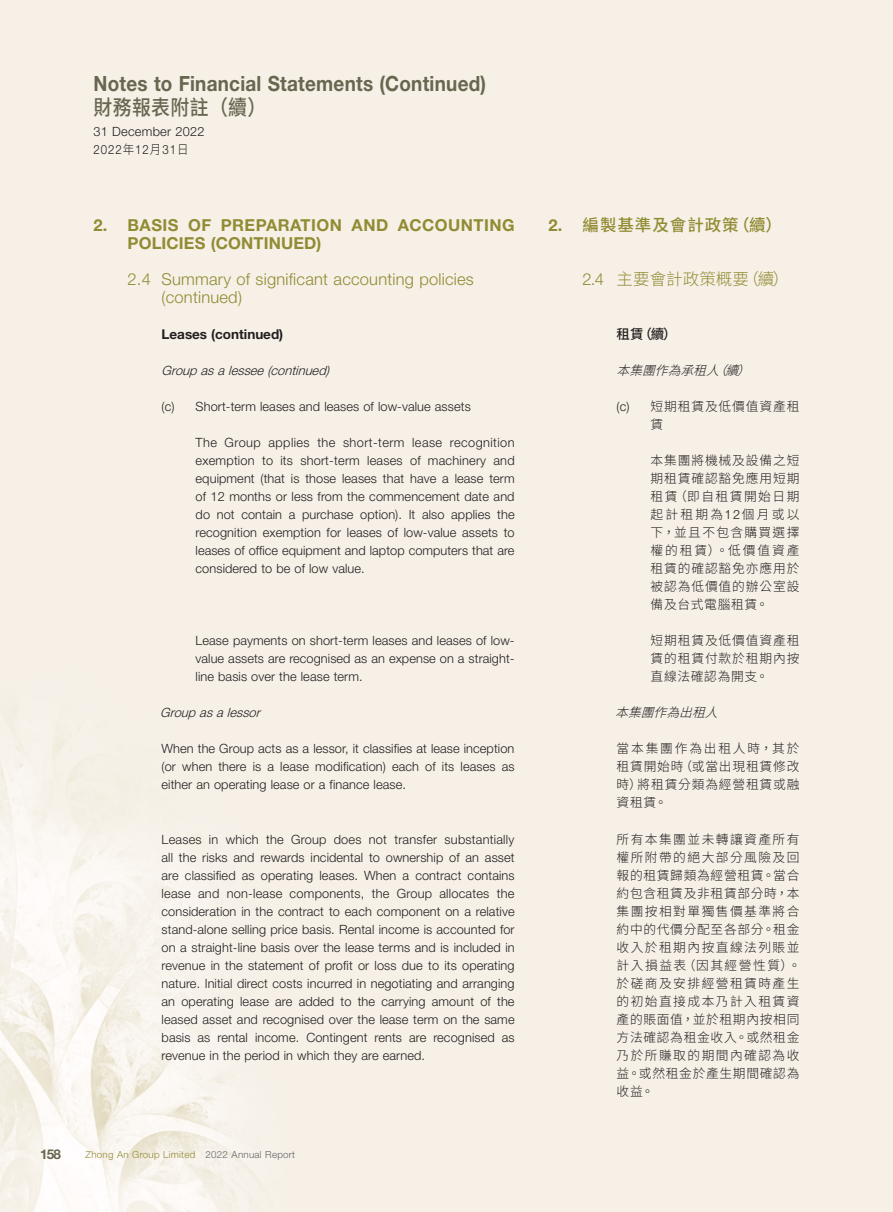
<style>
.page{position:relative;width:893px;height:1212px;background:#fff}
.page>*{position:absolute;margin:0;border:0;box-sizing:border-box;transform-origin:0 0}
.t1{font:700 21px "Helvetica Neue LT Std";letter-spacing:.015em;color:#67664f;scale:.9 1}
.t2{font:500 21px "Source Han Sans TC";letter-spacing:.02em;color:#67664f;scale:.9 1}
.Heading_1{font:700 16.5px/18px "Helvetica Neue LT Std";letter-spacing:.025em;color:#918b33}
.Heading_2{font:300 16.5px/18px "Helvetica Neue LT Std";letter-spacing:.015em;color:#918b33}
.C_Heading_1{font:500 16.5px "Source Han Sans TC";letter-spacing:.06em;color:#918b33}
.C_Heading_2{font:300 16.5px "Source Han Sans TC";letter-spacing:.005em;color:#918b33}
.Heading_3{font:700 13.5px "Helvetica Neue LT Std";color:#231f20}
.C_Heading_3{font:500 13.5px "Source Han Sans TC";color:#231f20}
.t3{font:700 13.5px "Helvetica Neue LT Std";color:#67664f}
.Body_Text{font:300 12.75px/18px "Helvetica Neue LT Std";letter-spacing:.01em;color:#231f20;text-align:justify}
.C_Body_Text{font:300 12.75px/18px "Source Han Sans TC";letter-spacing:.11em;color:#231f20}
.C_Body_Text-2{font:300 12.75px/18px "Source Han Sans TC";letter-spacing:.065em;color:#231f20;text-align:justify}
.Heading_4{font:italic 300 12.75px "Helvetica Neue LT Std";color:#231f20}
.C_Heading_4{font:italic 300 12.75px "Source Han Sans TC";color:#231f20}
.t4{font:300 9.75px "Helvetica Neue LT Std";letter-spacing:.03em;color:#918b33}
.s1{font-family:"Source Han Sans TC"}
.s2{color:#636366}
.s3{font-family:"Helvetica Neue LT Std";font-weight:700}
.s4{font-family:"Helvetica Neue LT Std"}
</style>
<div class="page">
<h1 class="t1" style="left:94px;top:71px;width:438px">Notes to Financial Statements (Continued)</h1>
<h1 class="t2" style="left:94px;top:96px;width:194px">財務報表附註（續）</h1>
<p class="Body_Text" style="left:94px;top:123px;width:112px;line-height:17.2px">31 December 2022<br>2022<span class="s1">年</span>12<span class="s1">月</span>31<span class="s1">日</span></p>
<p class="Heading_1" style="left:128px;top:216px;width:389px;text-indent:-34px">2. BASIS OF PREPARATION AND ACCOUNTING<br>POLICIES (CONTINUED)</p>
<p class="Heading_2" style="left:162px;top:270px;width:314px;text-indent:-34px">2.4 Summary of significant accounting policies (continued)</p>
<p class="Heading_3" style="left:162px;top:326px;width:123px">Leases (continued)</p>
<p class="Heading_4" style="left:162px;top:363px;width:170px">Group asalessee(continued)</p>
<p class="Body_Text" style="left:162px;top:398px;width:311px">(c) Short-term leases and leases of low-value assets</p>
<p class="Body_Text" style="left:196px;top:434px;width:321px">The Group applies the short-term lease recognition exemption to its short-term leases of machinery and equipment (that is those leases that have a lease term of 12 months or less from the commencement date and do not contain a purchase option). It also applies the recognition exemption for leases of low-value assets to leases of office equipment and laptop computers that are considered to be of low value.</p>
<p class="Body_Text" style="left:196px;top:632px;width:321px">Lease payments on short-term leases and leases of low&shy;value assets are recognised as an expense on a straight&shy;line basis over the lease term.</p>
<p class="Heading_4" style="left:160px;top:705px;width:105px">Group asalessor</p>
<p class="Body_Text" style="left:162px;top:740px;width:355px">When the Group acts as a lessor, it classifies at lease inception (or when there is a lease modification) each of its leases as either an operating lease or a finance lease.</p>
<p class="Body_Text" style="left:162px;top:830px;width:355px">Leases in which the Group does not transfer substantially all the risks and rewards incidental to ownership of an asset are classified as operating leases. When a contract contains lease and non-lease components, the Group allocates the consideration in the contract to each component on a relative stand-alone selling price basis. Rental income is accounted for on a straight-line basis over the lease terms and is included in revenue in the statement of profit or loss due to its operating nature. Initial direct costs incurred in negotiating and arranging an operating lease are added to the carrying amount of the leased asset and recognised over the lease term on the same basis as rental income. Contingent rents are recognised as revenue in the period in which they are earned.</p>
<p class="t3" style="left:40px;top:1146px;width:22px">158</p>
<p class="t4" style="left:85px;top:1149px;width:211px">Zhong An Group Limited <span class="s2">2022 Annual Report</span></p>
<p class="C_Heading_1" style="left:549px;top:216px;width:235px"><span class="s3">2.</span> 編製基準及會計政策（續）</p>
<p class="C_Heading_2" style="left:583px;top:270px;width:208px"><span class="s4">2.4</span> 主要會計政策概要（續）</p>
<p class="C_Heading_3" style="left:617px;top:327px;width:62px">租賃（續）</p>
<p class="C_Heading_4" style="left:617px;top:364px;width:145px">本集團作為承租人（續）</p>
<p class="C_Body_Text-2" style="left:651px;top:398px;width:150px;text-indent:-34px"><span class="s4">(c)</span> 短期租賃及低價值資產租賃</p>
<p class="C_Body_Text-2" style="left:651px;top:452px;width:150px">本集團將機械及設備之短期租賃確認豁免應用短期租賃（即自租賃開始日期起計租期為<span class="s4">12</span>個月或以下，並且不包含購買選擇權的租賃）。低價值資產租賃的確認豁免亦應用於被認為低價值的辦公室設備及台式電腦租賃。</p>
<p class="C_Body_Text-2" style="left:651px;top:632px;width:150px">短期租賃及低價值資產租賃的租賃付款於租期內按直線法確認為開支。</p>
<p class="C_Heading_4" style="left:615px;top:706px;width:114px">本集團作為出租人</p>
<p class="C_Body_Text-2" style="left:617px;top:740px;width:184px">當本集團作為出租人時，其於租賃開始時（或當出現租賃修改時）將租賃分類為經營租賃或融資租賃。</p>
<p class="C_Body_Text" style="left:617px;top:830px;width:186px">所有本集團並未轉讓資產所有權所附帶的絕大部分風險及回報的租賃歸類為經營租賃。當合約包含租賃及非租賃部分時，本集團按相對單獨售價基準將合約中的代價分配至各部分。租金收入於租期內按直線法列賬並計入損益表（因其經營性質）。於磋商及安排經營租賃時產生的初始直接成本乃計入租賃資產的賬面值，並於租期內按相同方法確認為租金收入。或然租金乃於所賺取的期間內確認為收益。或然租金於產生期間確認為收益。</p>
</div>
